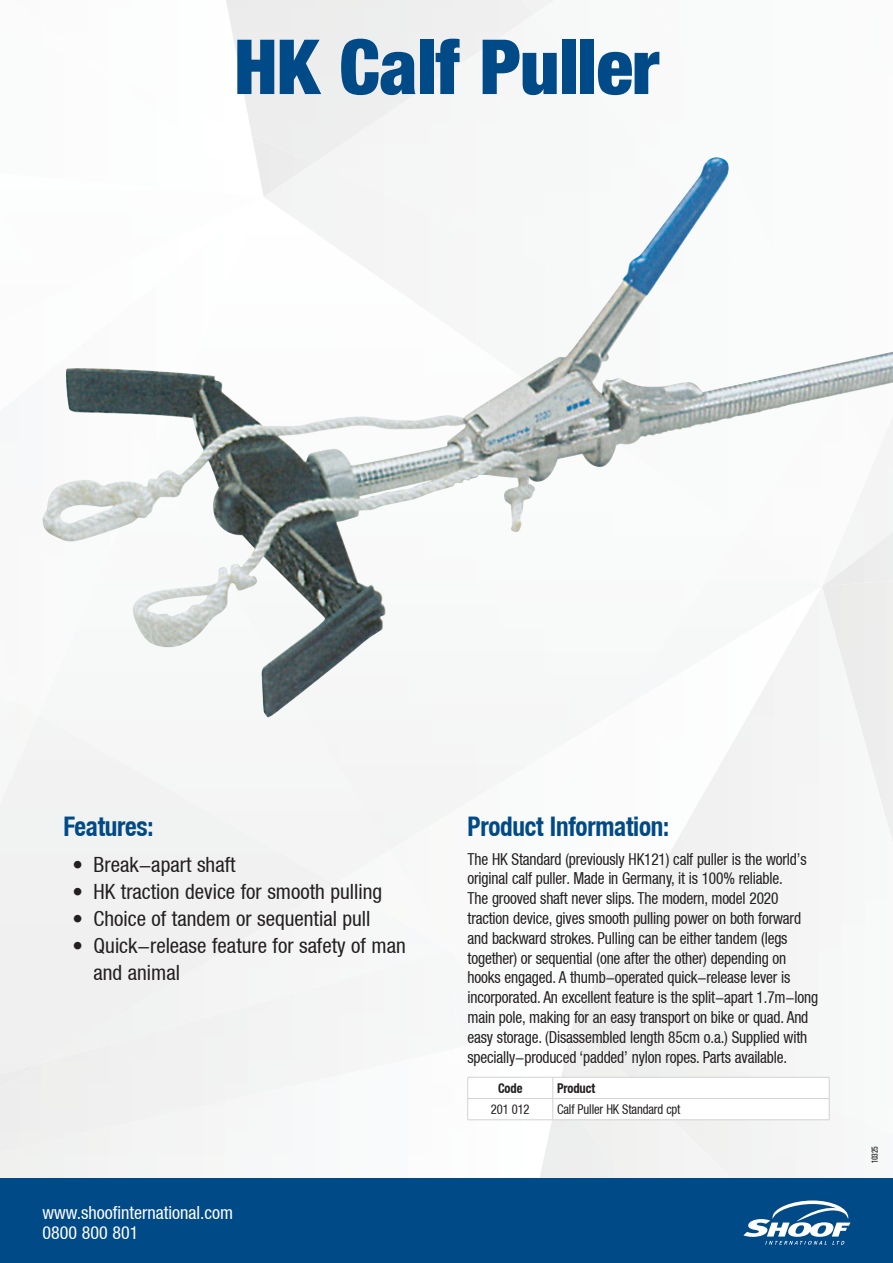
<style>
.page{position:relative;width:893px;height:1263px;background:#fff}
.page>*{position:absolute;margin:0;border:0;box-sizing:border-box;transform-origin:0 0}
.t1{font:900 condensed 76.05px "Helvetica Neue LT";letter-spacing:-.01em;color:#004a87}
.Blurb{font:700 condensed 27px "Helvetica Neue LT";letter-spacing:-.01em;color:#004a87;scale:.93 1}
.t2{font:condensed 21px/27px "Helvetica Neue LT";color:#231f20}
.t3{font:condensed 18px/19.5px "Helvetica Neue LT";color:#fff}
.Blurb-2{font:condensed 16.5px/19.8px "Helvetica Neue LT";letter-spacing:-.01em;color:#231f20;scale:.93 1}
.Blurb-3{font:condensed 13.5px "Helvetica Neue LT";letter-spacing:-.01em;color:#231f20;scale:.93 1}
.Blurb-4{font:700 condensed 13.5px "Helvetica Neue LT";letter-spacing:-.01em;color:#231f20;scale:.93 1}
.t4{font:7.5px "Oswald";letter-spacing:-.03em;color:#231f20}
</style>
<div class="page">
<img style="left:840px;top:392px;width:10px;height:3px">
<img style="left:558px;top:1022px;width:15px;height:13px">
<div style="left:573px;top:1005px;width:320px;height:173px;background:#f3f3f3"></div>
<div style="left:0;top:1048px;width:458px;height:107px;background:#f6f6f6"></div>
<img style="left:0;top:1078px;width:41px;height:18px">
<img style="left:840px;top:351px;width:53px;height:41px">
<img style="left:709px;top:163px;width:131px;height:368px">
<img style="left:390px;top:717px;width:227px;height:233px">
<div style="left:334px;top:884px;width:116px;height:179px;background:#f6f6f7"></div>
<div style="left:0;top:716px;width:334px;height:362px;background:#f1f2f2"></div>
<img style="left:540px;top:1120px;width:84px;height:58px">
<svg style="left:467px;top:1077px;width:363px;height:43px"></svg>
<hr style="left:468px;top:1119px;width:85px;height:1px;background:#d1d2d4">
<hr style="left:553px;top:1119px;width:276px;height:1px;background:#d1d2d4">
<img style="left:42px;top:160px;width:667px;height:557px">
<div style="left:0;top:1178px;width:893px;height:85px;background:#004a87"></div>
<svg style="left:743px;top:1200px;width:107px;height:45px"></svg>
<p class="t1" style="left:234px;top:20px;width:426px">HK Calf Puller</p>
<p class="Blurb" style="left:64px;top:810px;width:98px">Features:</p>
<p class="t2" style="left:72px;top:851px;width:165px">• Break-apart shaft</p>
<p class="t2" style="left:72px;top:878px;width:311px">• HK traction device for smooth pulling</p>
<p class="t2" style="left:72px;top:905px;width:300px">• Choice of tandem or sequential pull</p>
<p class="t2" style="left:94px;top:932px;width:314px;text-indent:-21px">• Quick-release feature for safety of man and animal</p>
<p class="t3" style="left:43px;top:1203px;width:192px">www.shoofinternational.com<br>0800 800 801</p>
<p class="Blurb" style="left:468px;top:810px;width:218px">Product Information:</p>
<p class="Blurb-2" style="left:468px;top:849px;width:379px">The HK Standard (previously HK121) calf puller is the world’s original calf puller. Made in Germany, it is 100% reliable.<br>The grooved shaft never slips. The modern, model 2020 traction device, gives smooth pulling power on both forward and backward strokes. Pulling can be either tandem (legs together) or sequential (one after the other) depending on hooks engaged. A thumb-operated quick-release lever is incorporated. An excellent feature is the split-apart 1.7m-long main pole, making for an easy transport on bike or quad. And easy storage. (Disassembled length 85cm o.a.) Supplied with specially-produced ‘padded’ nylon ropes. Parts available.</p>
<p class="Blurb-4" style="left:498px;top:1080px;width:28px">Code</p>
<p class="Blurb-4" style="left:557px;top:1080px;width:42px">Product</p>
<p class="Blurb-3" style="left:491px;top:1101px;width:43px">201 012</p>
<p class="Blurb-3" style="left:557px;top:1101px;width:134px">Calf Puller HK Standard cpt</p>
<p class="t4" style="left:868px;top:1163px;width:18px;rotate:-90deg">10325</p>
</div>
